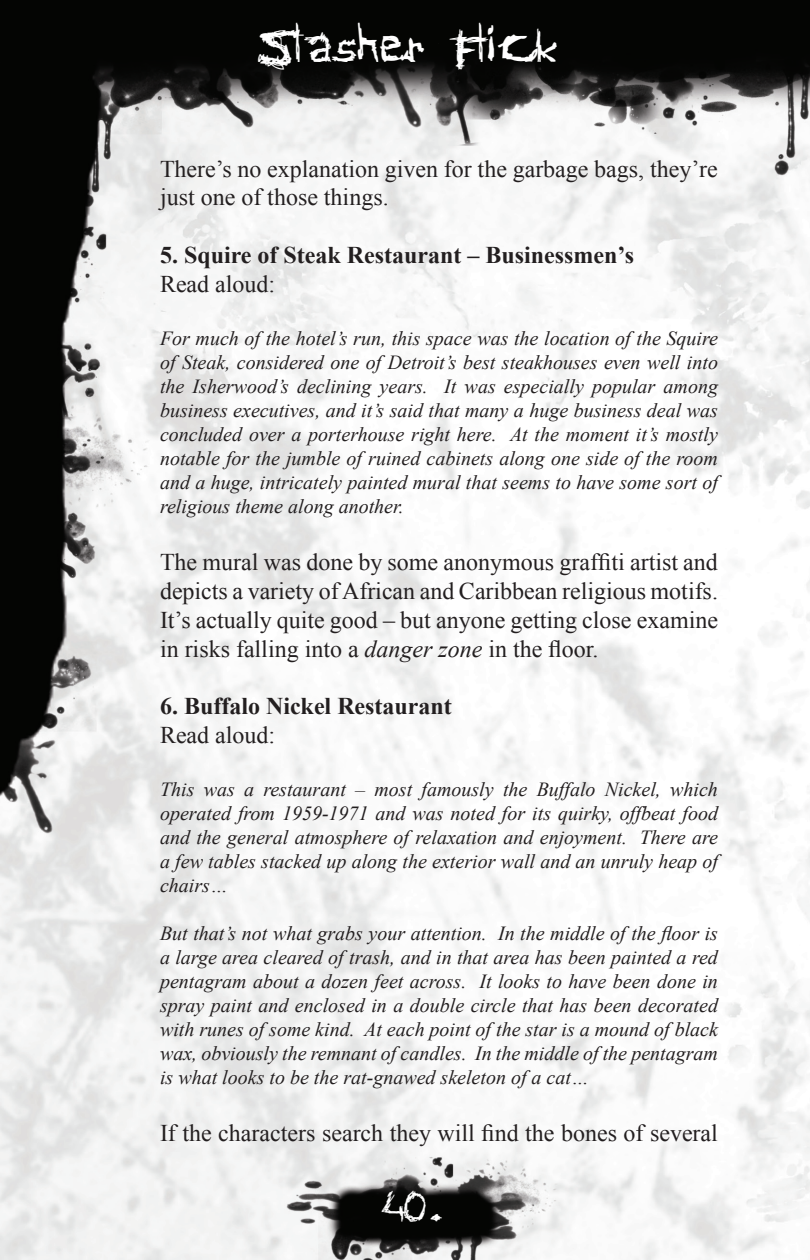
<style>
.page{position:relative;width:810px;height:1260px;background:#fff}
.page>*{position:absolute;margin:0;border:0;box-sizing:border-box;transform-origin:0 0}
.t1{font:36px "Abstract Classic Font";color:#fff}
.t2{font:28px "Abstract Classic Font";color:#fff}
.t3{font:24px/28.8px "Times New Roman";color:#231f20}
.t4{font:700 24px "Times New Roman";color:#231f20}
.t5{font:italic 20px/24px "Times New Roman";color:#231f20;text-align:justify}
.s1{font-style:italic}
</style>
<div class="page">
<img style="left:0;top:0;width:810px;height:1260px">
<h1 class="t1" style="left:256px;top:18px;width:299px">Slasher Flick</h1>
<p class="t3" style="left:160px;top:154px;width:559px">There’s no explanation given for the garbage bags, they’re just one of those things.</p>
<p class="t4" style="left:160px;top:238px;width:476px">5. Squire of Steak Restaurant – Businessmen’s</p>
<p class="t3" style="left:160px;top:269px;width:117px">Read aloud:</p>
<p class="t5" style="left:160px;top:325px;width:560px">For much of the hotel’s run, this space was the location of the Squire of Steak, considered one of Detroit’s best steakhouses even well into the Isherwood’s declining years. It was especially popular among business executives, and it’s said that many a huge business deal was concluded over a porterhouse right here. At the moment it’s mostly notable for the jumble of ruined cabinets along one side of the room and a huge, intricately painted mural that seems to have some sort of religious theme along another.</p>
<p class="t3" style="left:160px;top:547px;width:559px;text-align:justify">The mural was done by some anonymous graffiti artist and depicts a variety of African and Caribbean religious motifs.<br>It’s actually quite good – but anyone getting close examine in risks falling into a <span class="s1">danger zone</span> in the floor.</p>
<p class="t4" style="left:160px;top:690px;width:293px">6. Buffalo Nickel Restaurant</p>
<p class="t3" style="left:160px;top:720px;width:117px">Read aloud:</p>
<p class="t5" style="left:160px;top:777px;width:560px">This was a restaurant – most famously the Buffalo Nickel, which operated from 1959-1971 and was noted for its quirky, offbeat food and the general atmosphere of relaxation and enjoyment. There are a few tables stacked up along the exterior wall and an unruly heap of chairs…</p>
<p class="t5" style="left:160px;top:921px;width:560px">But that’s not what grabs your attention. In the middle of the floor is a large area cleared of trash, and in that area has been painted a red pentagram about a dozen feet across. It looks to have been done in spray paint and enclosed in a double circle that has been decorated with runes of some kind. At each point of the star is a mound of black wax, obviously the remnant of candles. In the middle of the pentagram is what looks to be the rat-gnawed skeleton of a cat…</p>
<p class="t3" style="left:160px;top:1119px;width:559px">If the characters search they will find the bones of several</p>
<h2 class="t2" style="left:381px;top:1182px;width:66px">40.</h2>
</div>
